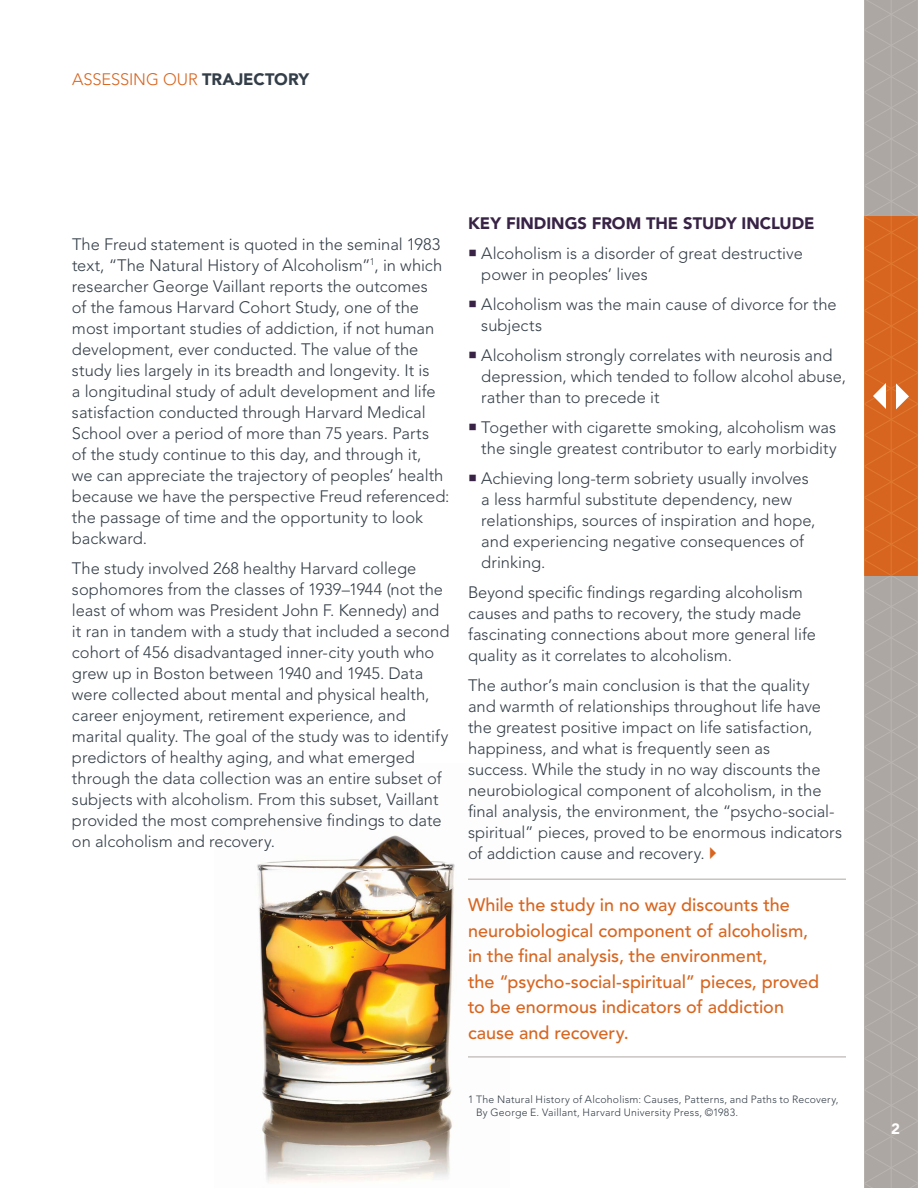
<style>
.page{position:relative;width:918px;height:1188px;background:#fff}
.page>*{position:absolute;margin:0;border:0;box-sizing:border-box;transform-origin:0 0}
.t1{font:500 18px/25.5px "Avenir";color:#d8651f}
.t2{font:300 16.5px/21px "Avenir";color:#343e48}
.t3{font:900 16.5px "Avenir";letter-spacing:-.005em;color:#382246}
.t4{font:300 16.5px "Avenir";letter-spacing:-.005em;color:#d8651f}
.t5{font:900 15px "Avenir";color:#fff}
.t6{font:300 10.5px/12.8px "Avenir";letter-spacing:.02em;color:#343e48}
.s1{font-weight:900;color:#343e48}
.s2{color:#382246}
</style>
<div class="page">
<img style="left:257px;top:835px;width:252px;height:349px">
<hr style="left:468px;top:879px;width:378px;height:1px;background:#ada7a3">
<hr style="left:468px;top:1057px;width:378px;height:1px;background:#ada7a3">
<svg style="left:864px;top:0;width:54px;height:1188px;background:#bb957d"></svg>
<p class="t4" style="left:72px;top:69px;width:239px">ASSESSING OUR <span class="s1">TRAJECTORY</span></p>
<p class="t2" style="left:72px;top:233px;width:379px">The Freud statement is quoted in the seminal 1983 text, “The Natural History of Alcoholism”<sup>1</sup>, in which researcher George Vaillant reports the outcomes<br>of the famous Harvard Cohort Study, one of the most important studies of addiction, if not human development, ever conducted. The value of the study lies largely in its breadth and longevity. It is<br>a longitudinal study of adult development and life satisfaction conducted through Harvard Medical School over a period of more than 75 years. Parts<br>of the study continue to this day, and through it,<br>we can appreciate the trajectory of peoples’ health because we have the perspective Freud referenced: the passage of time and the opportunity to look backward.</p>
<p class="t2" style="left:72px;top:557px;width:379px">The study involved 268 healthy Harvard college sophomores from the classes of 1939–1944 (not the least of whom was President John F. Kennedy) and it ran in tandem with a study that included a second cohort of 456 disadvantaged inner-city youth who grew up in Boston between 1940 and 1945. Data were collected about mental and physical health, career enjoyment, retirement experience, and marital quality. The goal of the study was to identify predictors of healthy aging, and what emerged through the data collection was an entire subset of subjects with alcoholism. From this subset, Vaillant provided the most comprehensive findings to date on alcoholism and recovery.</p>
<p class="t3" style="left:468px;top:213px;width:348px">KEY FINDINGS FROM THE STUDY INCLUDE</p>
<p class="t2" style="left:481px;top:242px;width:323px;text-indent:-13px"><span class="s2">○</span> Alcoholism is a disorder of great destructive power in peoples’ lives</p>
<p class="t2" style="left:481px;top:293px;width:357px;text-indent:-13px"><span class="s2">○</span> Alcoholism was the main cause of divorce for the subjects</p>
<p class="t2" style="left:481px;top:344px;width:366px;text-indent:-13px"><span class="s2">○</span> Alcoholism strongly correlates with neurosis and depression, which tended to follow alcohol abuse, rather than to precede it</p>
<p class="t2" style="left:468px;top:416px;width:370px;text-align:right"><span class="s2">○</span> Together with cigarette smoking, alcoholism was the single greatest contributor to early morbidity</p>
<p class="t2" style="left:481px;top:467px;width:336px;text-indent:-13px"><span class="s2">○</span> Achieving long-term sobriety usually involves a less harmful substitute dependency, new relationships, sources of inspiration and hope, and experiencing negative consequences of drinking.</p>
<p class="t2" style="left:468px;top:581px;width:350px">Beyond specific findings regarding alcoholism causes and paths to recovery, the study made fascinating connections about more general life quality as it correlates to alcoholism.</p>
<p class="t2" style="left:468px;top:674px;width:376px">The author’s main conclusion is that the quality<br>and warmth of relationships throughout life have the greatest positive impact on life satisfaction, happiness, and what is frequently seen as<br>success. While the study in no way discounts the neurobiological component of alcoholism, in the final analysis, the environment, the “psycho-social&shy;spiritual” pieces, proved to be enormous indicators of addiction cause and recovery.</p>
<p class="t1" style="left:468px;top:893px;width:353px">While the study in no way discounts the neurobiological component of alcoholism, in the final analysis, the environment,<br>the “psycho-social-spiritual” pieces, proved to be enormous indicators of addiction cause and recovery.</p>
<p class="t6" style="left:476px;top:1093px;width:364px;text-indent:-8px">1 The Natural History of Alcoholism: Causes, Patterns, and Paths to Recovery,<br>By George E. Vaillant, Harvard University Press, ©1983.</p>
<p class="t5" style="left:891px;top:1120px;width:10px">2</p>
</div>
